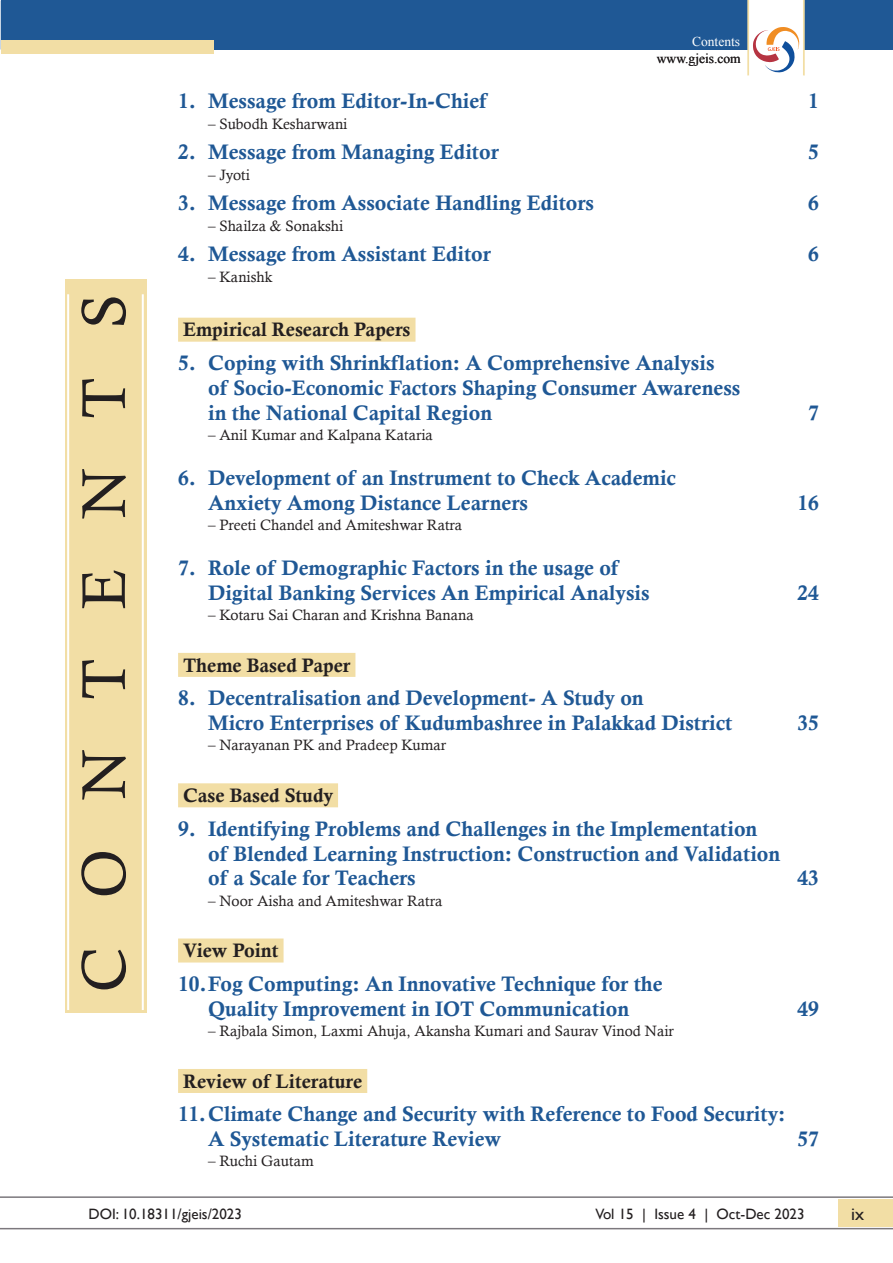
<style>
.page{position:relative;width:893px;height:1263px;background:#fff}
.page>*{position:absolute;margin:0;border:0;box-sizing:border-box;transform-origin:0 0}
.t1{font:61.95px "Calisto";letter-spacing:.8em;color:#231f20}
.Paragraph_Style_2{font:21px/24.8px "Calis MT Bol";color:#1f5895}
.t2{font:19.5px "Calis MT Bol";color:#231f20}
.t3{font:18px "Gill Sans";color:#231f20}
.Paragraph_Style_2-2{font:15px "Calisto";color:#231f20}
.t4{font:15px "Gill Sans";color:#231f20}
.t5{font:13.5px "Times New Roman";color:#231f20}
.t6{font:13.5px "Times New Roman";color:#fff}
</style>
<div class="page">
<div style="left:839px;top:1199px;width:54px;height:27px;background:#f2dea5"></div>
<hr style="left:0;top:1196px;width:893px;height:2px;background:#7c787d">
<hr style="left:0;top:1228px;width:893px;height:1px;background:#7c787d">
<div style="left:1px;top:0;width:892px;height:50px;background:#1f5895"></div>
<div style="left:1px;top:40px;width:213px;height:14px;background:#f2dea5"></div>
<svg style="left:748px;top:0;width:56px;height:76px"></svg>
<div style="left:65px;top:280px;width:81px;height:733px;background:#f2dea5"></div>
<hr style="left:142px;top:294px;width:2px;height:716px;background:#fff">
<hr style="left:67px;top:294px;width:2px;height:716px;background:#fff">
<div style="left:178px;top:318px;width:237px;height:24px;background:#f2dea5"></div>
<div style="left:178px;top:653px;width:177px;height:24px;background:#f2dea5"></div>
<div style="left:178px;top:783px;width:160px;height:24px;background:#f2dea5"></div>
<div style="left:178px;top:938px;width:106px;height:24px;background:#f2dea5"></div>
<div style="left:178px;top:1069px;width:189px;height:24px;background:#f2dea5"></div>
<p class="t6" style="left:692px;top:32px;width:50px">Contents</p>
<p class="t5" style="left:657px;top:50px;width:85px">www.gjeis.com</p>
<p class="t1" style="left:68px;top:992px;width:700px;rotate:-90deg">Contents</p>
<p class="Paragraph_Style_2" style="left:178px;top:89px;width:310px">1. Message from Editor-In-Chief</p>
<p class="Paragraph_Style_2" style="left:808px;top:89px;width:12px">1</p>
<p class="Paragraph_Style_2-2" style="left:208px;top:115px;width:141px">– Subodh Kesharwani</p>
<p class="Paragraph_Style_2" style="left:178px;top:140px;width:322px">2. Message from Managing Editor</p>
<p class="Paragraph_Style_2" style="left:808px;top:140px;width:12px">5</p>
<p class="Paragraph_Style_2-2" style="left:208px;top:166px;width:43px">– Jyoti</p>
<p class="Paragraph_Style_2" style="left:178px;top:191px;width:417px">3. Message from Associate Handling Editors</p>
<p class="Paragraph_Style_2" style="left:808px;top:191px;width:12px">6</p>
<p class="Paragraph_Style_2-2" style="left:208px;top:217px;width:137px">– Shailza &amp; Sonakshi</p>
<p class="Paragraph_Style_2" style="left:178px;top:242px;width:314px">4. Message from Assistant Editor</p>
<p class="Paragraph_Style_2" style="left:808px;top:242px;width:12px">6</p>
<p class="Paragraph_Style_2-2" style="left:208px;top:268px;width:66px">– Kanishk</p>
<p class="t2" style="left:183px;top:319px;width:229px">Empirical Research Papers</p>
<p class="Paragraph_Style_2" style="left:208px;top:351px;width:534px;text-indent:-30px">5. Coping with Shrinkflation: A Comprehensive Analysis<br>of Socio-Economic Factors Shaping Consumer Awareness in the National Capital Region</p>
<p class="Paragraph_Style_2-2" style="left:208px;top:426px;width:226px">– Anil Kumar and Kalpana Kataria</p>
<p class="Paragraph_Style_2" style="left:208px;top:465px;width:469px;text-indent:-30px">6. Development of an Instrument to Check Academic<br>Anxiety Among Distance Learners</p>
<p class="Paragraph_Style_2-2" style="left:208px;top:516px;width:256px">– Preeti Chandel and Amiteshwar Ratra</p>
<p class="Paragraph_Style_2" style="left:208px;top:555px;width:443px;text-indent:-30px">7. Role of Demographic Factors in the usage of<br>Digital Banking Services An Empirical Analysis</p>
<p class="Paragraph_Style_2-2" style="left:208px;top:606px;width:267px">– Kotaru Sai Charan and Krishna Banana</p>
<p class="t2" style="left:183px;top:654px;width:169px">Theme Based Paper</p>
<p class="Paragraph_Style_2" style="left:208px;top:686px;width:526px;text-indent:-30px">8. Decentralisation and Development- A Study on<br>Micro Enterprises of Kudumbashree in Palakkad District</p>
<p class="Paragraph_Style_2-2" style="left:208px;top:737px;width:240px">– Narayanan PK and Pradeep Kumar</p>
<p class="t2" style="left:183px;top:784px;width:152px">Case Based Study</p>
<p class="Paragraph_Style_2" style="left:208px;top:816px;width:574px;text-indent:-30px">9. Identifying Problems and Challenges in the Implementation of Blended Learning Instruction: Construction and Validation of a Scale for Teachers</p>
<p class="Paragraph_Style_2-2" style="left:208px;top:892px;width:236px">– Noor Aisha and Amiteshwar Ratra</p>
<p class="t2" style="left:183px;top:939px;width:97px">View Point</p>
<p class="Paragraph_Style_2" style="left:178px;top:971px;width:486px;text-align:center">10.Fog Computing: An Innovative Technique for the<br>Quality Improvement in IOT Communication</p>
<p class="Paragraph_Style_2-2" style="left:208px;top:1022px;width:467px">– Rajbala Simon, Laxmi Ahuja, Akansha Kumari and Saurav Vinod Nair</p>
<p class="t2" style="left:183px;top:1070px;width:181px">Review of Literature</p>
<p class="Paragraph_Style_2" style="left:208px;top:1102px;width:579px;text-indent:-30px">11.Climate Change and Security with Reference to Food Security:<br>A Systematic Literature Review</p>
<p class="Paragraph_Style_2-2" style="left:208px;top:1153px;width:107px">– Ruchi Gautam</p>
<p class="Paragraph_Style_2" style="left:808px;top:400px;width:12px">7</p>
<p class="Paragraph_Style_2" style="left:797px;top:490px;width:23px">16</p>
<p class="Paragraph_Style_2" style="left:797px;top:580px;width:23px">24</p>
<p class="Paragraph_Style_2" style="left:797px;top:710px;width:23px">35</p>
<p class="Paragraph_Style_2" style="left:797px;top:866px;width:23px">43</p>
<p class="Paragraph_Style_2" style="left:797px;top:996px;width:23px">49</p>
<p class="Paragraph_Style_2" style="left:797px;top:1127px;width:23px">57</p>
<p class="t4" style="left:88px;top:1205px;width:155px">DOI: 10.18311/gjeis/2023</p>
<p class="t4" style="left:595px;top:1205px;width:211px">Vol 15 | Issue 4 | Oct-Dec 2023</p>
<p class="t3" style="left:851px;top:1203px;width:14px">ix</p>
</div>
